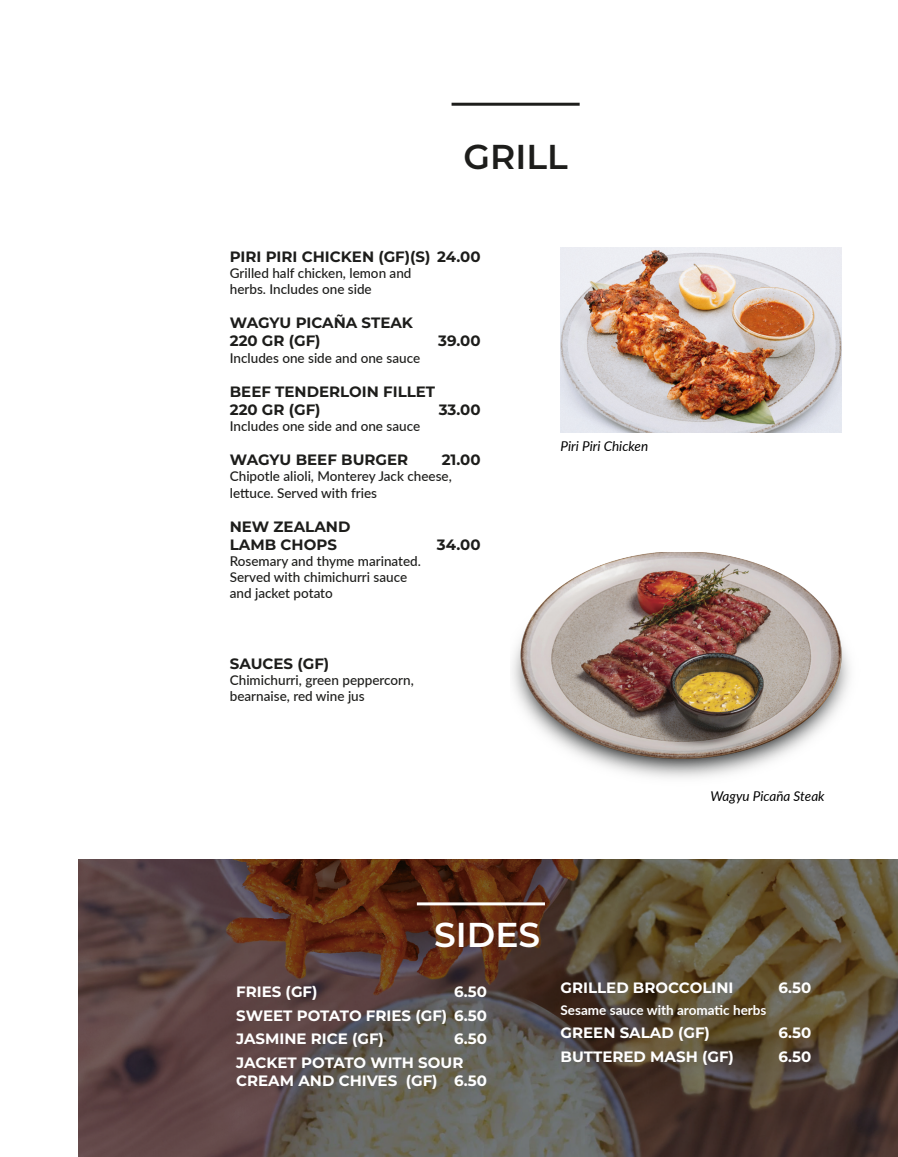
<style>
.page{position:relative;width:898px;height:1157px;background:#fff}
.page>*{position:absolute;margin:0;border:0;box-sizing:border-box;transform-origin:0 0}
.t1{font:600 34.5px "Montserrat";color:#1d1d1b}
.t2{font:600 34.5px "Montserrat";color:#fff}
.Estilo_de_párrafo_1{font:700 15px/18px "Montserrat";color:#fff}
.subhead{font:700 15px/18px "Montserrat";color:#1d1d1b}
.description{font:500 13.5px/16.2px "Lato";color:#1d1d1b}
.Estilo_de_párrafo_1-2{font:italic 13.5px "Lato";color:#000}
.t3{font:700 13.5px "Lato";color:#fff}
</style>
<div class="page">
<img style="left:560px;top:247px;width:281px;height:185px">
<img style="left:512px;top:552px;width:338px;height:226px">
<img style="left:79px;top:859px;width:818px;height:298px">
<hr style="left:451px;top:103px;width:128px;height:3px;background:#1d1d1b">
<hr style="left:416px;top:902px;width:128px;height:3px;background:#fff">
<p class="t1" style="left:463px;top:132px;width:106px">GRILL</p>
<p class="subhead" style="left:230px;top:247px;width:252px">PIRI PIRI CHICKEN (GF)(S) 24.00</p>
<p class="description" style="left:230px;top:264px;width:183px">Grilled half chicken, lemon and herbs. Includes one side</p>
<p class="subhead" style="left:230px;top:313px;width:185px">WAGYU PICAÑA STEAK<br>220 GR (GF)</p>
<p class="subhead" style="left:438px;top:331px;width:44px">39.00</p>
<p class="description" style="left:230px;top:349px;width:192px">Includes one side and one sauce</p>
<p class="subhead" style="left:230px;top:382px;width:207px">BEEF TENDERLOIN FILLET<br>220 GR (GF)</p>
<p class="subhead" style="left:438px;top:400px;width:43px">33.00</p>
<p class="description" style="left:230px;top:417px;width:192px">Includes one side and one sauce</p>
<p class="subhead" style="left:230px;top:450px;width:180px">WAGYU BEEF BURGER</p>
<p class="subhead" style="left:441px;top:450px;width:40px">21.00</p>
<p class="description" style="left:230px;top:468px;width:223px">Chipotle alioli, Monterey Jack cheese, lettuce. Served with fries</p>
<p class="subhead" style="left:230px;top:517px;width:122px">NEW ZEALAND<br>LAMB CHOPS</p>
<p class="subhead" style="left:436px;top:535px;width:45px">34.00</p>
<p class="description" style="left:230px;top:552px;width:193px">Rosemary and thyme marinated.</p>
<p class="description" style="left:230px;top:568px;width:179px">Served with chimichurri sauce and jacket potato</p>
<p class="subhead" style="left:230px;top:653px;width:101px">SAUCES (GF)</p>
<p class="description" style="left:230px;top:671px;width:185px">Chimichurri, green peppercorn,</p>
<p class="description" style="left:230px;top:687px;width:136px">bearnaise, red wine jus</p>
<p class="Estilo_de_párrafo_1-2" style="left:560px;top:436px;width:89px">Piri Piri Chicken</p>
<p class="Estilo_de_párrafo_1-2" style="left:710px;top:786px;width:116px">Wagyu Picaña Steak</p>
<p class="t2" style="left:434px;top:910px;width:108px">SIDES</p>
<p class="Estilo_de_párrafo_1" style="left:236px;top:982px;width:83px">FRIES (GF)</p>
<p class="Estilo_de_párrafo_1" style="left:454px;top:982px;width:34px">6.50</p>
<p class="Estilo_de_párrafo_1" style="left:236px;top:1005px;width:252px">SWEET POTATO FRIES (GF) 6.50</p>
<p class="Estilo_de_párrafo_1" style="left:236px;top:1029px;width:149px">JASMINE RICE (GF)</p>
<p class="Estilo_de_párrafo_1" style="left:454px;top:1029px;width:34px">6.50</p>
<p class="Estilo_de_párrafo_1" style="left:236px;top:1052px;width:252px">JACKET POTATO WITH SOUR<br>CREAM AND CHIVES (GF) 6.50</p>
<p class="Estilo_de_párrafo_1" style="left:560px;top:978px;width:174px">GRILLED BROCCOLINI</p>
<p class="Estilo_de_párrafo_1" style="left:778px;top:978px;width:34px">6.50</p>
<p class="t3" style="left:560px;top:1000px;width:207px">Sesame sauce with aromatic herbs</p>
<p class="Estilo_de_párrafo_1" style="left:560px;top:1023px;width:151px">GREEN SALAD (GF)</p>
<p class="Estilo_de_párrafo_1" style="left:778px;top:1023px;width:34px">6.50</p>
<p class="Estilo_de_párrafo_1" style="left:560px;top:1046px;width:175px">BUTTERED MASH (GF)</p>
<p class="Estilo_de_párrafo_1" style="left:778px;top:1046px;width:34px">6.50</p>
</div>
